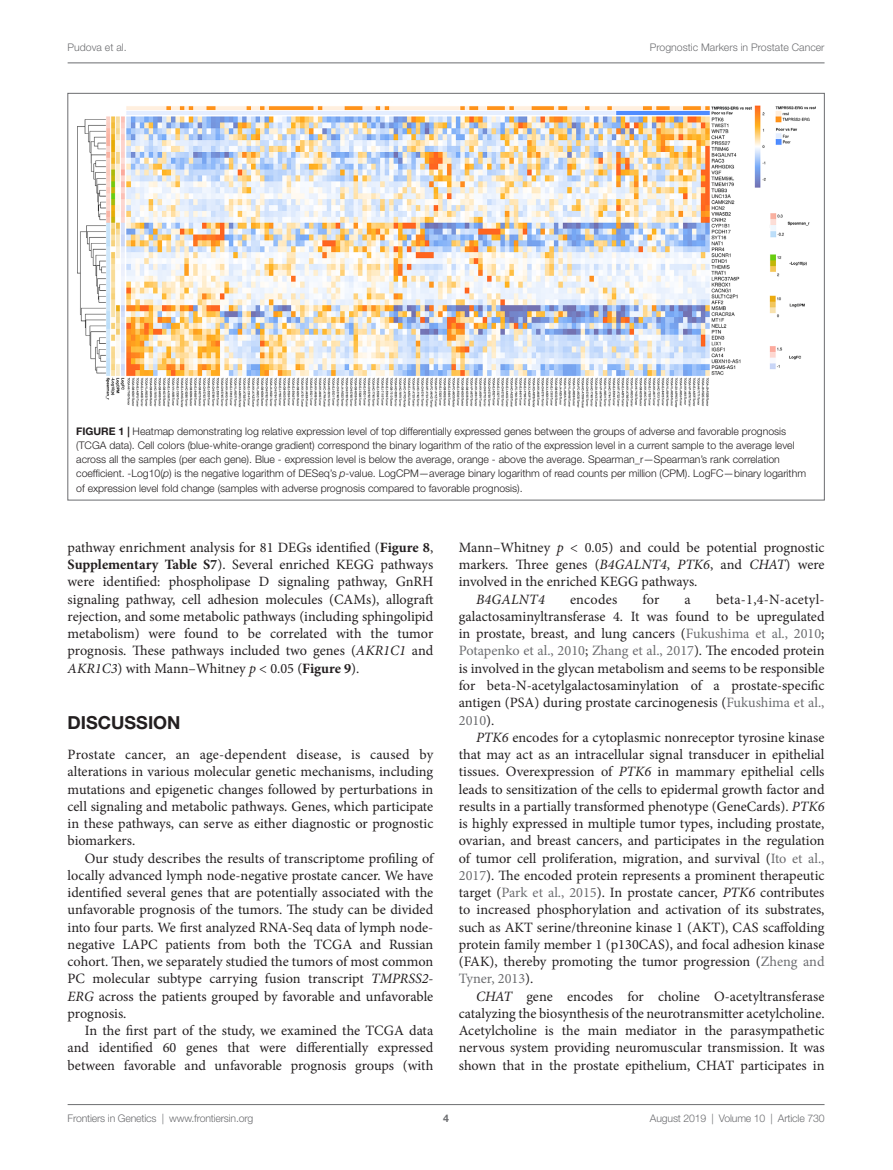
<style>
.page{position:relative;width:893px;height:1170px;background:#fff}
.page>*{position:absolute;margin:0;border:0;box-sizing:border-box;transform-origin:0 0}
._1{font:700 18px "Helvetica Neue LT Std";color:#231f20}
.T{font:14.25px/17.2px "Minion Pro";color:#231f20;text-align:justify}
.T1{font:14.25px/17.2px "Minion Pro";color:#231f20;text-align:justify}
.T-2{font:italic 14.25px "Minion Pro";letter-spacing:.015em;color:#231f20}
.FC{font:300 10.5px/14.2px "Helvetica Neue LT Std";color:#231f20}
.t1{font:300 10.5px "Helvetica Neue LT Std";letter-spacing:-.015em;color:#6c6d70}
.t2{font:700 10.5px "Helvetica Neue LT Std";color:#6c6d70}
.s1{font-weight:700}
.s2{font-style:italic}
.s3{color:#6c6d70}
</style>
<div class="page">
<hr style="left:68px;top:63px;width:756px;height:1px;background:#6c6d70">
<hr style="left:68px;top:1104px;width:756px;height:1px;background:#6c6d70">
<img style="left:77px;top:105px;width:738px;height:302px">
<p class="t1" style="left:68px;top:41px;width:61px">Pudova et al.</p>
<p class="t1" style="left:650px;top:41px;width:176px">Prognostic Markers in Prostate Cancer</p>
<p class="FC" style="left:76px;top:423px;width:731px"><span class="s1">FIGURE 1 |</span> Heatmap demonstrating log relative expression level of top differentially expressed genes between the groups of adverse and favorable prognosis (TCGA data). Cell colors (blue-white-orange gradient) correspond the binary logarithm of the ratio of the expression level in a current sample to the average level across all the samples (per each gene). Blue - expression level is below the average, orange - above the average. Spearman_r—Spearman’s rank correlation coefficient. -Log10(<span class="s2">p</span>) is the negative logarithm of DESeq’s <span class="s2">p</span>-value. LogCPM—average binary logarithm of read counts per million (CPM). LogFC—binary logarithm of expression level fold change (samples with adverse prognosis compared to favorable prognosis).</p>
<p class="T1" style="left:68px;top:538px;width:367px">pathway enrichment analysis for 81 DEGs identified (<span class="s1">Figure 8</span>, <span class="s1">Supplementary Table S7</span>). Several enriched KEGG pathways were identified: phospholipase D signaling pathway, GnRH signaling pathway, cell adhesion molecules (CAMs), allograft rejection, and some metabolic pathways (including sphingolipid metabolism) were found to be correlated with the tumor prognosis. These pathways included two genes (<span class="s2">AKR1C1</span> and <span class="s2">AKR1C3</span>) with Mann–Whitney <span class="s2">p</span> &lt; 0.05 (<span class="s1">Figure 9</span>).</p>
<p class="_1" style="left:68px;top:711px;width:115px">DISCUSSION</p>
<p class="T1" style="left:68px;top:745px;width:367px">Prostate cancer, an age-dependent disease, is caused by alterations in various molecular genetic mechanisms, including mutations and epigenetic changes followed by perturbations in cell signaling and metabolic pathways. Genes, which participate in these pathways, can serve as either diagnostic or prognostic biomarkers.</p>
<p class="T" style="left:68px;top:849px;width:367px;text-indent:17px">Our study describes the results of transcriptome profiling of locally advanced lymph node-negative prostate cancer. We have identified several genes that are potentially associated with the unfavorable prognosis of the tumors. The study can be divided into four parts. We first analyzed RNA-Seq data of lymph node&shy;negative LAPC patients from both the TCGA and Russian cohort. Then, we separately studied the tumors of most common PC molecular subtype carrying fusion transcript <span class="s2">TMPRSS2- ERG</span> across the patients grouped by favorable and unfavorable prognosis.</p>
<p class="T" style="left:68px;top:1021px;width:367px;text-indent:17px">In the first part of the study, we examined the TCGA data and identified 60 genes that were differentially expressed between favorable and unfavorable prognosis groups (with</p>
<p class="T" style="left:459px;top:538px;width:367px">Mann–Whitney <span class="s2">p</span> &lt; 0.05) and could be potential prognostic markers. Three genes (<span class="s2">B4GALNT4</span>, <span class="s2">PTK6</span>, and <span class="s2">CHAT</span>) were involved in the enriched KEGG pathways.</p>
<p class="T-2" style="left:476px;top:589px;width:70px">B4GALNT4</p>
<p class="T" style="left:570px;top:590px;width:49px">encodes</p>
<p class="T" style="left:642px;top:590px;width:18px">for</p>
<p class="T" style="left:685px;top:590px;width:8px">a</p>
<p class="T" style="left:459px;top:590px;width:367px;text-indent:257px">beta-1,4-N-acetyl&shy;galactosaminyltransferase 4. It was found to be upregulated in prostate, breast, and lung cancers (<span class="s3">Fukushima et al., 2010</span>; <span class="s3">Potapenko et al., 2010</span>; <span class="s3">Zhang et al., 2017</span>). The encoded protein is involved in the glycan metabolism and seems to be responsible for beta-N-acetylgalactosaminylation of a prostate-specific antigen (PSA) during prostate carcinogenesis (<span class="s3">Fukushima et al., 2010</span>).</p>
<p class="T" style="left:459px;top:728px;width:367px;text-indent:17px"><span class="s2">PTK6</span> encodes for a cytoplasmic nonreceptor tyrosine kinase that may act as an intracellular signal transducer in epithelial tissues. Overexpression of <span class="s2">PTK6</span> in mammary epithelial cells leads to sensitization of the cells to epidermal growth factor and results in a partially transformed phenotype (GeneCards). <span class="s2">PTK6 </span>is highly expressed in multiple tumor types, including prostate, ovarian, and breast cancers, and participates in the regulation of tumor cell proliferation, migration, and survival (<span class="s3">Ito et al., 2017</span>). The encoded protein represents a prominent therapeutic target (<span class="s3">Park et al., 2015</span>). In prostate cancer, <span class="s2">PTK6</span> contributes to increased phosphorylation and activation of its substrates, such as AKT serine/threonine kinase 1 (AKT), CAS scaffolding protein family member 1 (p130CAS), and focal adhesion kinase (FAK), thereby promoting the tumor progression (<span class="s3">Zheng and Tyner, 2013</span>).</p>
<p class="T" style="left:459px;top:987px;width:367px;text-indent:17px"><span class="s2">CHAT</span> gene encodes for choline O-acetyltransferase catalyzing the biosynthesis of the neurotransmitter acetylcholine.<br>Acetylcholine is the main mediator in the parasympathetic nervous system providing neuromuscular transmission. It was shown that in the prostate epithelium, CHAT participates in</p>
<p class="t1" style="left:68px;top:1111px;width:187px">Frontiers in Genetics | www.frontiersin.org</p>
<p class="t2" style="left:443px;top:1111px;width:7px">4</p>
<p class="t1" style="left:650px;top:1111px;width:176px">August 2019 | Volume 10 | Article 730</p>
</div>
